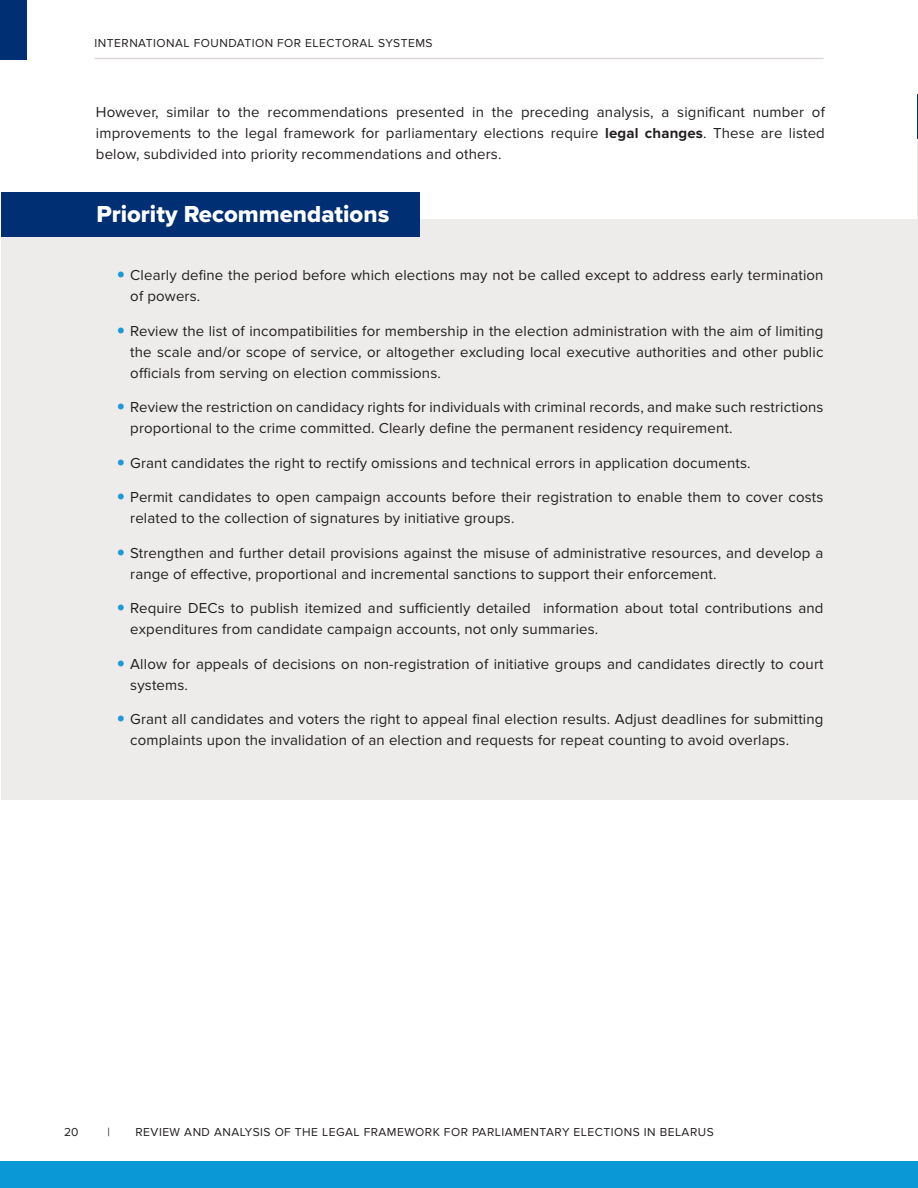
<style>
.page{position:relative;width:918px;height:1188px;background:#fff}
.page>*{position:absolute;margin:0;border:0;box-sizing:border-box;transform-origin:0 0}
.Case_Study___Header{font:24px "Proxima Nova Extrabld";color:#fff}
.Body_Copy{font:15px/21px "Proxima Nova";letter-spacing:.01em;color:#231f20}
.Folio{font:12px "Proxima Nova";letter-spacing:.04em;color:#231f20}
.Page_Number{font:12px "Proxima Nova";color:#231f20}
.s1{font-weight:700}
</style>
<div class="page">
<hr style="left:95px;top:58px;width:729px;height:1px;background:#dcd8d7">
<div style="left:0;top:0;width:27px;height:59px;background:#002f73"></div>
<div style="left:0;top:1161px;width:918px;height:27px;background:#0a99d6"></div>
<div style="left:1px;top:219px;width:917px;height:581px;background:#eeebeb"></div>
<div style="left:1px;top:192px;width:419px;height:45px;background:#002f73"></div>
<p class="Folio" style="left:95px;top:36px;width:339px">INTERNATIONAL FOUNDATION FOR ELECTORAL SYSTEMS</p>
<p class="Body_Copy" style="left:96px;top:102px;width:731px;text-align:justify">However, similar to the recommendations presented in the preceding analysis, a significant number of improvements to the legal framework for parliamentary elections require <span class="s1">legal changes</span>. These are listed below, subdivided into priority recommendations and others.</p>
<p class="Case_Study___Header" style="left:96px;top:196px;width:294px">Priority Recommendations</p>
<p class="Body_Copy" style="left:130px;top:265px;width:695px">Clearly define the period before which elections may not be called except to address early termination of powers.</p>
<p class="Body_Copy" style="left:130px;top:321px;width:695px;text-align:justify">Review the list of incompatibilities for membership in the election administration with the aim of limiting the scale and/or scope of service, or altogether excluding local executive authorities and other public officials from serving on election commissions.</p>
<p class="Body_Copy" style="left:130px;top:397px;width:695px">Review the restriction on candidacy rights for individuals with criminal records, and make such restrictions proportional to the crime committed. Clearly define the permanent residency requirement.</p>
<p class="Body_Copy" style="left:130px;top:453px;width:622px">Grant candidates the right to rectify omissions and technical errors in application documents.</p>
<p class="Body_Copy" style="left:130px;top:487px;width:695px">Permit candidates to open campaign accounts before their registration to enable them to cover costs related to the collection of signatures by initiative groups.</p>
<p class="Body_Copy" style="left:130px;top:543px;width:695px">Strengthen and further detail provisions against the misuse of administrative resources, and develop a range of effective, proportional and incremental sanctions to support their enforcement.</p>
<p class="Body_Copy" style="left:130px;top:598px;width:695px">Require DECs to publish itemized and sufficiently detailed information about total contributions and expenditures from candidate campaign accounts, not only summaries.</p>
<p class="Body_Copy" style="left:130px;top:654px;width:695px">Allow for appeals of decisions on non-registration of initiative groups and candidates directly to court systems.</p>
<p class="Body_Copy" style="left:130px;top:709px;width:695px">Grant all candidates and voters the right to appeal final election results. Adjust deadlines for submitting complaints upon the invalidation of an election and requests for repeat counting to avoid overlaps.</p>
<p class="Page_Number" style="left:64px;top:1126px;width:16px">20</p>
<p class="Folio" style="left:107px;top:1126px;width:4px">|</p>
<p class="Folio" style="left:136px;top:1126px;width:580px">REVIEW AND ANALYSIS OF THE LEGAL FRAMEWORK FOR PARLIAMENTARY ELECTIONS IN BELARUS</p>
</div>
